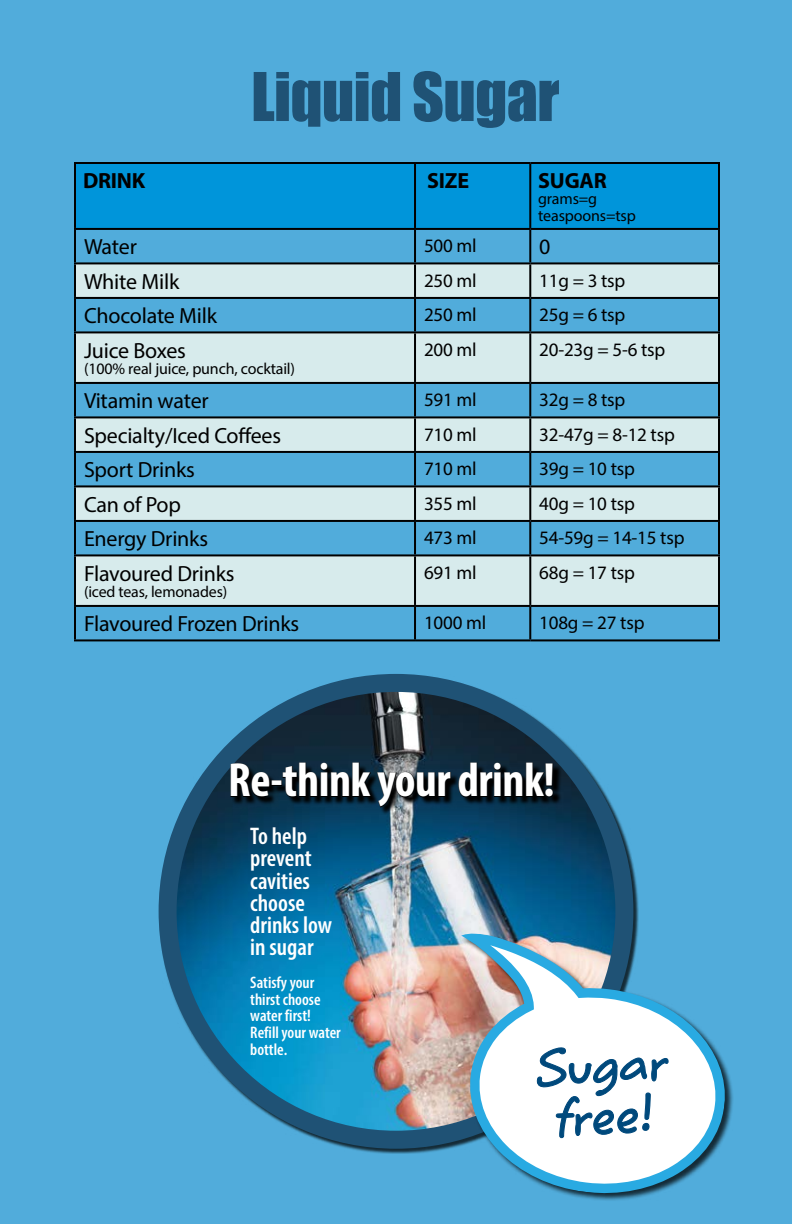
<style>
.page{position:relative;width:792px;height:1224px;background:#51acdb}
.page>*{position:absolute;margin:0;border:0;box-sizing:border-box;transform-origin:0 0}
.t1{font:62px "Impact";letter-spacing:-.01em;color:#1f5275}
.t2{font:50.4px/50.4px "Marita Text Medium HMK";color:#00497c;text-align:center}
.Rethink_your_drink{font:700 condensed 48.2px "Myriad Pro";letter-spacing:-.01em;color:#fff}
.circle_text_white{font:600 condensed 24.2px/22.2px "Myriad Pro";color:#fff}
.table_copy{font:22px "Myriad Pro";letter-spacing:-.01em;color:#000}
.table_heads{font:700 22px "Myriad Pro";letter-spacing:-.01em;color:#000}
.body_copy{font:19px "Myriad Pro";letter-spacing:-.01em;color:#000}
.circle_text_white_sm{font:600 condensed 16.6px/16.6px "Myriad Pro";color:#fff}
.table_sub_copy{font:16px/17.4px "Myriad Pro";letter-spacing:-.01em;color:#000}
.table_sub_copy-2{font:15.8px "Myriad Pro";letter-spacing:-.01em;color:#000}
</style>
<div class="page">
<div style="left:76px;top:164px;width:642px;height:64px;background:#0095da"></div>
<svg style="left:76px;top:264px;width:642px;height:341px;fill:#d7ebec"></svg>
<hr style="left:74px;top:162px;width:341px;height:2px;background:#000">
<hr style="left:74px;top:164px;width:2px;height:64px;background:#000">
<hr style="left:415px;top:162px;width:115px;height:2px;background:#000">
<hr style="left:414px;top:164px;width:2px;height:64px;background:#000">
<hr style="left:530px;top:162px;width:190px;height:2px;background:#000">
<hr style="left:529px;top:164px;width:2px;height:64px;background:#000">
<hr style="left:718px;top:164px;width:2px;height:64px;background:#000">
<hr style="left:74px;top:228px;width:341px;height:2px;background:#000">
<hr style="left:74px;top:230px;width:2px;height:32px;background:#000">
<hr style="left:415px;top:228px;width:115px;height:2px;background:#000">
<hr style="left:414px;top:230px;width:2px;height:32px;background:#000">
<hr style="left:530px;top:228px;width:190px;height:2px;background:#000">
<hr style="left:529px;top:230px;width:2px;height:32px;background:#000">
<hr style="left:718px;top:230px;width:2px;height:32px;background:#000">
<hr style="left:74px;top:262px;width:341px;height:2px;background:#000">
<hr style="left:74px;top:264px;width:2px;height:33px;background:#000">
<hr style="left:415px;top:262px;width:115px;height:2px;background:#000">
<hr style="left:414px;top:264px;width:2px;height:33px;background:#000">
<hr style="left:530px;top:262px;width:190px;height:2px;background:#000">
<hr style="left:529px;top:264px;width:2px;height:33px;background:#000">
<hr style="left:718px;top:264px;width:2px;height:33px;background:#000">
<hr style="left:74px;top:297px;width:341px;height:2px;background:#000">
<hr style="left:74px;top:299px;width:2px;height:32px;background:#000">
<hr style="left:415px;top:297px;width:115px;height:2px;background:#000">
<hr style="left:414px;top:299px;width:2px;height:32px;background:#000">
<hr style="left:530px;top:297px;width:190px;height:2px;background:#000">
<hr style="left:529px;top:299px;width:2px;height:32px;background:#000">
<hr style="left:718px;top:299px;width:2px;height:32px;background:#000">
<hr style="left:74px;top:331px;width:341px;height:2px;background:#000">
<hr style="left:74px;top:333px;width:2px;height:49px;background:#000">
<hr style="left:415px;top:331px;width:115px;height:2px;background:#000">
<hr style="left:414px;top:333px;width:2px;height:49px;background:#000">
<hr style="left:530px;top:331px;width:190px;height:2px;background:#000">
<hr style="left:529px;top:333px;width:2px;height:49px;background:#000">
<hr style="left:718px;top:333px;width:2px;height:49px;background:#000">
<hr style="left:74px;top:382px;width:341px;height:2px;background:#000">
<hr style="left:74px;top:384px;width:2px;height:32px;background:#000">
<hr style="left:415px;top:382px;width:115px;height:2px;background:#000">
<hr style="left:414px;top:384px;width:2px;height:32px;background:#000">
<hr style="left:530px;top:382px;width:190px;height:2px;background:#000">
<hr style="left:529px;top:384px;width:2px;height:32px;background:#000">
<hr style="left:718px;top:384px;width:2px;height:32px;background:#000">
<hr style="left:74px;top:416px;width:341px;height:2px;background:#000">
<hr style="left:74px;top:418px;width:2px;height:33px;background:#000">
<hr style="left:415px;top:416px;width:115px;height:2px;background:#000">
<hr style="left:414px;top:418px;width:2px;height:33px;background:#000">
<hr style="left:530px;top:416px;width:190px;height:2px;background:#000">
<hr style="left:529px;top:418px;width:2px;height:33px;background:#000">
<hr style="left:718px;top:418px;width:2px;height:33px;background:#000">
<hr style="left:74px;top:451px;width:341px;height:2px;background:#000">
<hr style="left:74px;top:453px;width:2px;height:32px;background:#000">
<hr style="left:415px;top:451px;width:115px;height:2px;background:#000">
<hr style="left:414px;top:453px;width:2px;height:32px;background:#000">
<hr style="left:530px;top:451px;width:190px;height:2px;background:#000">
<hr style="left:529px;top:453px;width:2px;height:32px;background:#000">
<hr style="left:718px;top:453px;width:2px;height:32px;background:#000">
<hr style="left:74px;top:485px;width:341px;height:2px;background:#000">
<hr style="left:74px;top:487px;width:2px;height:33px;background:#000">
<hr style="left:415px;top:485px;width:115px;height:2px;background:#000">
<hr style="left:414px;top:487px;width:2px;height:33px;background:#000">
<hr style="left:530px;top:485px;width:190px;height:2px;background:#000">
<hr style="left:529px;top:487px;width:2px;height:33px;background:#000">
<hr style="left:718px;top:487px;width:2px;height:33px;background:#000">
<hr style="left:74px;top:520px;width:341px;height:2px;background:#000">
<hr style="left:74px;top:522px;width:2px;height:32px;background:#000">
<hr style="left:415px;top:520px;width:115px;height:2px;background:#000">
<hr style="left:414px;top:522px;width:2px;height:32px;background:#000">
<hr style="left:530px;top:520px;width:190px;height:2px;background:#000">
<hr style="left:529px;top:522px;width:2px;height:32px;background:#000">
<hr style="left:718px;top:522px;width:2px;height:32px;background:#000">
<hr style="left:74px;top:554px;width:341px;height:2px;background:#000">
<hr style="left:74px;top:556px;width:2px;height:49px;background:#000">
<hr style="left:415px;top:554px;width:115px;height:2px;background:#000">
<hr style="left:414px;top:556px;width:2px;height:49px;background:#000">
<hr style="left:530px;top:554px;width:190px;height:2px;background:#000">
<hr style="left:529px;top:556px;width:2px;height:49px;background:#000">
<hr style="left:718px;top:556px;width:2px;height:49px;background:#000">
<hr style="left:74px;top:605px;width:341px;height:2px;background:#000">
<hr style="left:74px;top:607px;width:2px;height:32px;background:#000">
<hr style="left:415px;top:605px;width:115px;height:2px;background:#000">
<hr style="left:414px;top:607px;width:2px;height:32px;background:#000">
<hr style="left:530px;top:605px;width:190px;height:2px;background:#000">
<hr style="left:529px;top:607px;width:2px;height:32px;background:#000">
<hr style="left:718px;top:607px;width:2px;height:32px;background:#000">
<hr style="left:74px;top:639px;width:341px;height:2px;background:#000">
<hr style="left:415px;top:639px;width:115px;height:2px;background:#000">
<hr style="left:530px;top:639px;width:190px;height:2px;background:#000">
<div style="left:159px;top:675px;width:480px;height:479px;background:#000;opacity:.75"></div>
<img style="left:172px;top:685px;width:452px;height:455px">
<div style="left:159px;top:674px;width:474px;height:475px;border:18px solid #1f5275;border-radius:50%"></div>
<svg style="left:232px;top:764px;width:329px;height:51px;background:#0d324a"></svg>
<svg style="left:230px;top:763px;width:40px;height:35px"></svg>
<div style="left:272px;top:780px;width:10px;height:6px;border:1px solid #000"></div>
<svg style="left:282px;top:762px;width:170px;height:46px;background:#132531"></svg>
<svg style="left:458px;top:762px;width:96px;height:36px;background:#06131c"></svg>
<div style="left:462px;top:934px;width:272px;height:268px;background:#000;opacity:.75"></div>
<svg style="left:461px;top:932px;width:267px;height:264px"></svg>
<svg style="left:537px;top:1027px;width:132px;height:112px;background:#e8eef3"></svg>
<h2 class="t1" style="left:251px;top:49px;width:310px">Liquid Sugar</h2>
<p class="table_heads" style="left:83px;top:166px;width:64px">DRINK</p>
<p class="table_heads" style="left:427px;top:166px;width:43px">SIZE</p>
<p class="table_heads" style="left:538px;top:166px;width:70px">SUGAR</p>
<p class="table_sub_copy" style="left:538px;top:189px;width:99px">grams=g teaspoons=tsp</p>
<p class="table_copy" style="left:84px;top:233px;width:54px">Water</p>
<p class="body_copy" style="left:424px;top:234px;width:54px">500 ml</p>
<p class="table_copy" style="left:539px;top:233px;width:13px">0</p>
<p class="table_copy" style="left:84px;top:268px;width:97px">White Milk</p>
<p class="body_copy" style="left:424px;top:269px;width:54px">250 ml</p>
<p class="body_copy" style="left:539px;top:269px;width:88px">11g = 3 tsp</p>
<p class="table_copy" style="left:84px;top:302px;width:135px">Chocolate Milk</p>
<p class="body_copy" style="left:424px;top:303px;width:54px">250 ml</p>
<p class="body_copy" style="left:539px;top:303px;width:88px">25g = 6 tsp</p>
<p class="table_copy" style="left:84px;top:337px;width:103px">Juice Boxes</p>
<p class="table_sub_copy" style="left:84px;top:360px;width:213px">(100% real juice, punch, cocktail)</p>
<p class="body_copy" style="left:424px;top:338px;width:54px">200 ml</p>
<p class="body_copy" style="left:539px;top:338px;width:128px">20-23g = 5-6 tsp</p>
<p class="table_copy" style="left:84px;top:387px;width:126px">Vitamin water</p>
<p class="body_copy" style="left:424px;top:388px;width:54px">591 ml</p>
<p class="body_copy" style="left:539px;top:388px;width:88px">32g = 8 tsp</p>
<p class="table_copy" style="left:84px;top:422px;width:199px">Specialty/Iced Coffees</p>
<p class="body_copy" style="left:424px;top:423px;width:54px">710 ml</p>
<p class="body_copy" style="left:539px;top:423px;width:137px">32-47g = 8-12 tsp</p>
<p class="table_copy" style="left:84px;top:456px;width:113px">Sport Drinks</p>
<p class="body_copy" style="left:424px;top:457px;width:54px">710 ml</p>
<p class="body_copy" style="left:539px;top:457px;width:97px">39g = 10 tsp</p>
<p class="table_copy" style="left:84px;top:491px;width:99px">Can of Pop</p>
<p class="body_copy" style="left:424px;top:492px;width:54px">355 ml</p>
<p class="body_copy" style="left:539px;top:492px;width:97px">40g = 10 tsp</p>
<p class="table_copy" style="left:84px;top:525px;width:126px">Energy Drinks</p>
<p class="body_copy" style="left:424px;top:526px;width:54px">473 ml</p>
<p class="body_copy" style="left:539px;top:526px;width:147px">54-59g = 14-15 tsp</p>
<p class="table_copy" style="left:84px;top:560px;width:152px">Flavoured Drinks</p>
<p class="table_sub_copy-2" style="left:84px;top:582px;width:145px">(iced teas, lemonades)</p>
<p class="body_copy" style="left:424px;top:561px;width:54px">691 ml</p>
<p class="body_copy" style="left:539px;top:561px;width:97px">68g = 17 tsp</p>
<p class="table_copy" style="left:84px;top:610px;width:217px">Flavoured Frozen Drinks</p>
<p class="body_copy" style="left:424px;top:611px;width:64px">1000 ml</p>
<p class="body_copy" style="left:539px;top:611px;width:107px">108g = 27 tsp</p>
<p class="Rethink_your_drink" style="left:228px;top:750px;width:328px">Re-think your drink!</p>
<p class="circle_text_white" style="left:250px;top:825px;width:83px">To help prevent cavities choose drinks low in sugar</p>
<p class="circle_text_white_sm" style="left:250px;top:974px;width:92px">Satisfy your thirst choose water first!<br>Refill your water bottle.</p>
<h2 class="t2" style="left:533px;top:1043px;width:135px;rotate:-3deg">Sugar free!</h2>
</div>
